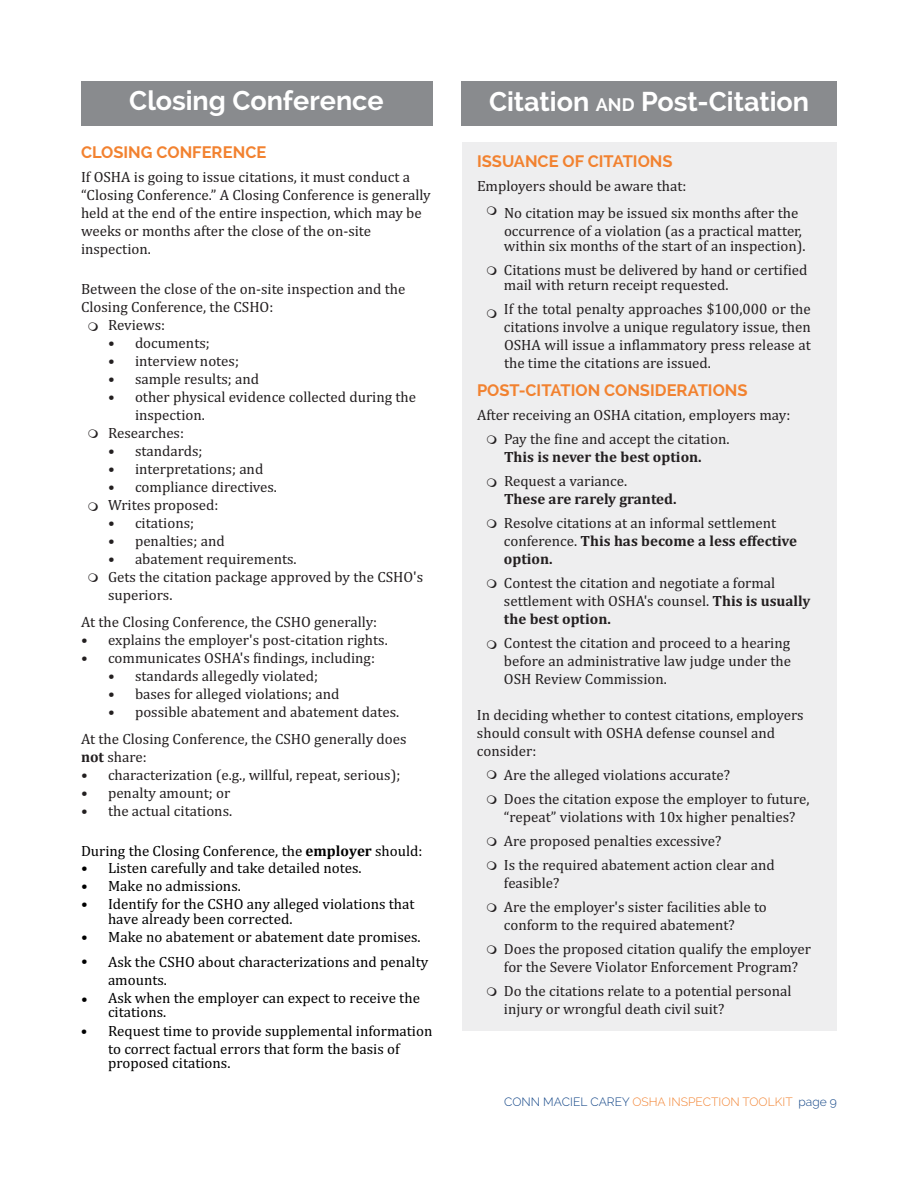
<style>
.page{position:relative;width:918px;height:1188px;background:#fff}
.page>*{position:absolute;margin:0;border:0;box-sizing:border-box;transform-origin:0 0}
.t1{font:700 27px "Raleway";color:#fff}
.t2{font:700 16.5px "Raleway";color:#f28230}
.t3{font:15px/18px "Cambria";color:#231f20}
.t4{font:15px/18px "Cambria";color:#000}
.t5{font:700 15px/24px "Cambria";color:#231f20}
.t6{font:300 12px "Raleway";color:#f28230}
.s1{font-size:18px}
.s2{font-weight:700}
.s3{font-style:inherit}
.s4{font-weight:400}
.s5{color:#0e4285}
</style>
<div class="page">
<div style="left:461px;top:81px;width:376px;height:45px;background:#898b8e"></div>
<div style="left:462px;top:142px;width:375px;height:889px;background:#eeeeef"></div>
<div style="left:81px;top:81px;width:351px;height:45px;background:#898b8e"></div>
<h1 class="t1" style="left:129px;top:91px;width:256px">Closing Conference</h1>
<h1 class="t1" style="left:489px;top:91px;width:322px">Citation <span class="s1">AND</span> Post-Citation</h1>
<p class="t2" style="left:81px;top:146px;width:187px">CLOSING CONFERENCE</p>
<p class="t3" style="left:81px;top:168px;width:351px">If OSHA is going to issue citations, it must conduct a “Closing Conference.” A Closing Conference is generally held at the end of the entire inspection, which may be weeks or months after the close of the on-site inspection.</p>
<p class="t3" style="left:81px;top:280px;width:326px">Between the close of the on-site inspection and the</p>
<p class="t3" style="left:81px;top:298px;width:194px">Closing Conference, the CSHO:</p>
<p class="t3" style="left:108px;top:316px;width:59px">Reviews:</p>
<p class="t3" style="left:108px;top:334px;width:103px">• documents;</p>
<p class="t3" style="left:108px;top:352px;width:132px">• interview notes;</p>
<p class="t3" style="left:108px;top:370px;width:153px">• sample results; and</p>
<p class="t3" style="left:108px;top:388px;width:310px">• other physical evidence collected during the</p>
<p class="t3" style="left:135px;top:406px;width:71px">inspection.</p>
<p class="t3" style="left:108px;top:424px;width:78px">Researches:</p>
<p class="t3" style="left:108px;top:442px;width:96px">• standards;</p>
<p class="t3" style="left:108px;top:460px;width:157px">• interpretations; and</p>
<p class="t3" style="left:108px;top:478px;width:171px">• compliance directives.<br>Writes proposed:</p>
<p class="t3" style="left:108px;top:514px;width:88px">• citations;</p>
<p class="t3" style="left:108px;top:532px;width:118px">• penalties; and</p>
<p class="t3" style="left:108px;top:550px;width:317px">• abatement requirements.<br>Gets the citation package approved by the CSHO's superiors.</p>
<p class="t3" style="left:81px;top:613px;width:298px">At the Closing Conference, the CSHO generally:</p>
<p class="t3" style="left:81px;top:631px;width:308px">• explains the employer's post-citation rights.</p>
<p class="t3" style="left:81px;top:649px;width:296px">• communicates OSHA's findings, including:</p>
<p class="t3" style="left:108px;top:667px;width:211px">• standards allegedly violated;</p>
<p class="t3" style="left:108px;top:685px;width:233px">• bases for alleged violations; and</p>
<p class="t3" style="left:81px;top:699px;width:327px;line-height:27px;text-indent:27px">• possible abatement and abatement dates.<br>At the Closing Conference, the CSHO generally does</p>
<p class="t3" style="left:81px;top:748px;width:67px"><span class="s2">not</span> share:</p>
<p class="t3" style="left:81px;top:766px;width:321px">• characterization (e.g., willful, repeat, serious);</p>
<p class="t3" style="left:81px;top:784px;width:151px">• penalty amount; or</p>
<p class="t3" style="left:81px;top:802px;width:153px">• the actual citations.</p>
<p class="t4" style="left:81px;top:841px;width:343px">During the Closing Conference, the <span class="s2">employer</span> should:</p>
<p class="t4" style="left:81px;top:859px;width:282px">• Listen carefully and take detailed notes.</p>
<p class="t4" style="left:81px;top:877px;width:161px">• Make no admissions.</p>
<p class="t4" style="left:81px;top:895px;width:335px">• Identify for the CSHO any alleged violations that</p>
<p class="t4" style="left:81px;top:928px;width:341px">• Make no abatement or abatement date promises.</p>
<p class="t4" style="left:108px;top:910px;width:186px">have already been corrected.</p>
<p class="t4" style="left:108px;top:953px;width:322px">Ask the CSHO about characterizations and penalty amounts.<br>Ask when the employer can expect to receive the</p>
<p class="t4" style="left:108px;top:1003px;width:60px">citations.</p>
<p class="t4" style="left:81px;top:1021px;width:353px;text-align:center">• Request time to provide supplemental information to correct factual errors that form the basis of</p>
<p class="t4" style="left:108px;top:1054px;width:124px">proposed citations.</p>
<p class="t4" style="left:81px;top:952px;width:8px">•</p>
<p class="t4" style="left:81px;top:990px;width:8px">•</p>
<p class="t2" style="left:477px;top:155px;width:197px">ISSUANCE OF CITATIONS</p>
<p class="t3" style="left:504px;top:172px;width:296px;line-height:27.3px;text-indent:-27px">Employers should be aware that:<br>No citation may be issued six months after the</p>
<p class="t3" style="left:504px;top:224px;width:303px;line-height:14.7px">occurrence of a violation (as a practical matter, within six months of the start of an inspection).</p>
<p class="t3" style="left:504px;top:262px;width:305px;line-height:14.7px">Citations must be delivered by hand or certified mail with return receipt requested.</p>
<p class="t3" style="left:504px;top:299px;width:308px;text-align:justify">If the total penalty approaches $100,000 or the citations involve a unique regulatory issue, then OSHA will issue a inflammatory press release at the time the citations are issued.</p>
<p class="t2" style="left:477px;top:384px;width:272px">POST-CITATION CONSIDERATIONS</p>
<p class="t3" style="left:504px;top:402px;width:288px;line-height:24px;text-indent:-27px">After receiving an OSHA citation, employers may:<br>Pay the fine and accept the citation.</p>
<p class="t5" style="left:504px;top:444px;width:199px">This is n<span class="s3">ev</span>er the best option.<br><span class="s4">Request a variance.</span></p>
<p class="t3" style="left:504px;top:486px;width:274px;line-height:24px"><span class="s2">These are r</span><span class="s2">arel</span><span class="s2">y gr</span><span class="s2">anted.<br></span>Resolve citations at an informal settlement</p>
<p class="t5" style="left:504px;top:531px;width:295px;line-height:18px"><span class="s4">conference.</span> This has become a less effecti<span class="s3">ve option.</span></p>
<p class="t3" style="left:504px;top:573px;width:308px">Contest the citation and negotiate a formal settlement with OSHA's counsel. <span class="s2">This is usuall</span><span class="s2">y </span><span class="s2">the best option</span><span class="s2">.</span></p>
<p class="t3" style="left:504px;top:633px;width:289px;text-align:justify">Contest the citation and proceed to a hearing before an administrative law judge under the OSH Review Commission.</p>
<p class="t3" style="left:477px;top:705px;width:328px">In deciding whether to contest citations, employers should consult with OSHA defense counsel and consider:</p>
<p class="t3" style="left:504px;top:762px;width:307px;line-height:24px">Are the alleged violations accurate?<br>Does the citation expose the employer to future,</p>
<p class="t3" style="left:504px;top:804px;width:293px;line-height:24px">“repeat” violations with 10x higher penalties?<br>Are proposed penalties excessive?<br>Is the required abatement action clear and</p>
<p class="t3" style="left:504px;top:870px;width:264px;line-height:24px">feasible?<br>Are the employer's sister facilities able to</p>
<p class="t3" style="left:504px;top:912px;width:309px;line-height:24px">conform to the required abatement?<br>Does the proposed citation qualify the employer</p>
<p class="t3" style="left:504px;top:954px;width:296px;line-height:24px">for the Severe Violator Enforcement Program?<br>Do the citations relate to a potential personal</p>
<p class="t3" style="left:504px;top:999px;width:222px">injury or wrongful death civil suit?</p>
<p class="t6" style="left:504px;top:1097px;width:334px"><span class="s5">CONN MACIEL CAREY</span> OSHA INSPECTION TOOLKIT <span class="s5">page 9</span></p>
</div>
